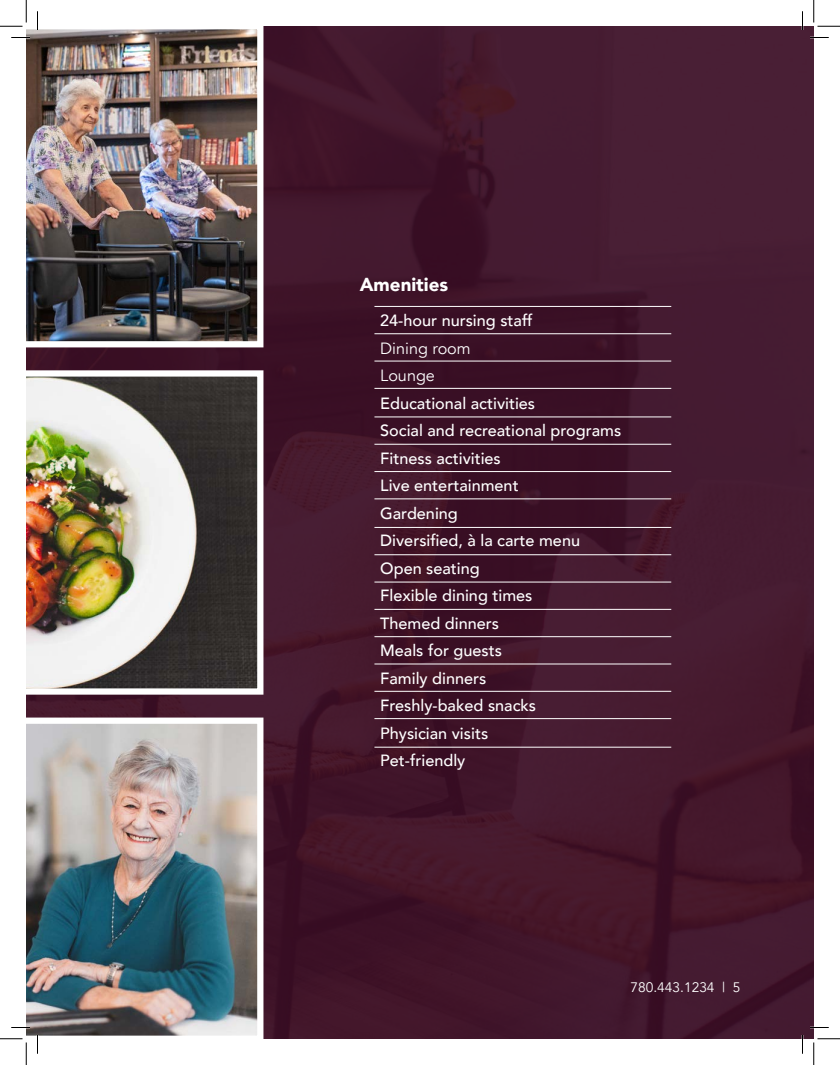
<style>
.page{position:relative;width:840px;height:1065px;background:#fff}
.page>*{position:absolute;margin:0;border:0;box-sizing:border-box;transform-origin:0 0}
.t1{font:900 18.75px "Avenir";color:#fff}
.t2{font:500 16.25px "Avenir";color:#fff}
.t3{font:16.25px "Avenir";color:#fff}
.Paragraph_Style_1{font:13.75px "Avenir";color:#fff}
</style>
<div class="page">
<div style="left:26px;top:26px;width:788px;height:1013px;background:linear-gradient(to right,#3f1327,#461b30)"></div>
<img style="left:26px;top:26px;width:237px;height:321px">
<img style="left:26px;top:370px;width:237px;height:325px">
<img style="left:26px;top:718px;width:237px;height:321px">
<hr style="left:374px;top:306px;width:297px;height:1px;background:#fff">
<hr style="left:374px;top:334px;width:297px;height:1px;background:#fff">
<hr style="left:374px;top:361px;width:297px;height:1px;background:#fff">
<hr style="left:374px;top:388px;width:297px;height:1px;background:#fff">
<hr style="left:374px;top:417px;width:297px;height:1px;background:#fff">
<hr style="left:374px;top:444px;width:297px;height:1px;background:#fff">
<hr style="left:374px;top:471px;width:297px;height:1px;background:#fff">
<hr style="left:374px;top:499px;width:297px;height:1px;background:#fff">
<hr style="left:374px;top:527px;width:297px;height:1px;background:#fff">
<hr style="left:374px;top:555px;width:297px;height:1px;background:#fff">
<hr style="left:374px;top:582px;width:297px;height:1px;background:#fff">
<hr style="left:374px;top:609px;width:297px;height:1px;background:#fff">
<hr style="left:374px;top:636px;width:297px;height:1px;background:#fff">
<hr style="left:374px;top:664px;width:297px;height:1px;background:#fff">
<hr style="left:374px;top:691px;width:297px;height:1px;background:#fff">
<hr style="left:374px;top:718px;width:297px;height:1px;background:#fff">
<hr style="left:374px;top:747px;width:297px;height:1px;background:#fff">
<svg style="left:11px;top:37px;width:19px;height:1px"></svg>
<svg style="left:810px;top:37px;width:19px;height:1px"></svg>
<svg style="left:11px;top:1027px;width:19px;height:1px"></svg>
<svg style="left:810px;top:1027px;width:19px;height:1px"></svg>
<svg style="left:37px;top:11px;width:1px;height:19px"></svg>
<svg style="left:37px;top:1035px;width:1px;height:19px"></svg>
<svg style="left:802px;top:11px;width:1px;height:19px"></svg>
<svg style="left:802px;top:1035px;width:1px;height:19px"></svg>
<svg style="left:0;top:0;width:27px;height:27px"></svg>
<svg style="left:0;top:1039px;width:27px;height:26px"></svg>
<svg style="left:814px;top:0;width:26px;height:27px"></svg>
<svg style="left:814px;top:1039px;width:26px;height:26px"></svg>
<p class="t1" style="left:360px;top:268px;width:90px">Amenities</p>
<p class="t2" style="left:380px;top:306px;width:154px">24-hour nursing staff</p>
<p class="t3" style="left:380px;top:338px;width:92px">Dining room</p>
<p class="t3" style="left:380px;top:366px;width:56px">Lounge</p>
<p class="t2" style="left:380px;top:389px;width:156px">Educational activities</p>
<p class="t2" style="left:380px;top:416px;width:243px">Social and recreational programs</p>
<p class="t2" style="left:380px;top:444px;width:122px">Fitness activities</p>
<p class="t2" style="left:380px;top:471px;width:140px">Live entertainment</p>
<p class="t2" style="left:380px;top:499px;width:79px">Gardening</p>
<p class="t2" style="left:380px;top:526px;width:201px">Diversified, à la carte menu</p>
<p class="t2" style="left:380px;top:554px;width:101px">Open seating</p>
<p class="t2" style="left:380px;top:581px;width:154px">Flexible dining times</p>
<p class="t2" style="left:380px;top:609px;width:120px">Themed dinners</p>
<p class="t2" style="left:380px;top:636px;width:123px">Meals for guests</p>
<p class="t2" style="left:380px;top:664px;width:108px">Family dinners</p>
<p class="t2" style="left:380px;top:691px;width:157px">Freshly-baked snacks</p>
<p class="t2" style="left:380px;top:719px;width:109px">Physician visits</p>
<p class="t2" style="left:380px;top:746px;width:87px">Pet-friendly</p>
<p class="Paragraph_Style_1" style="left:631px;top:979px;width:112px">780.443.1234 | 5</p>
</div>
